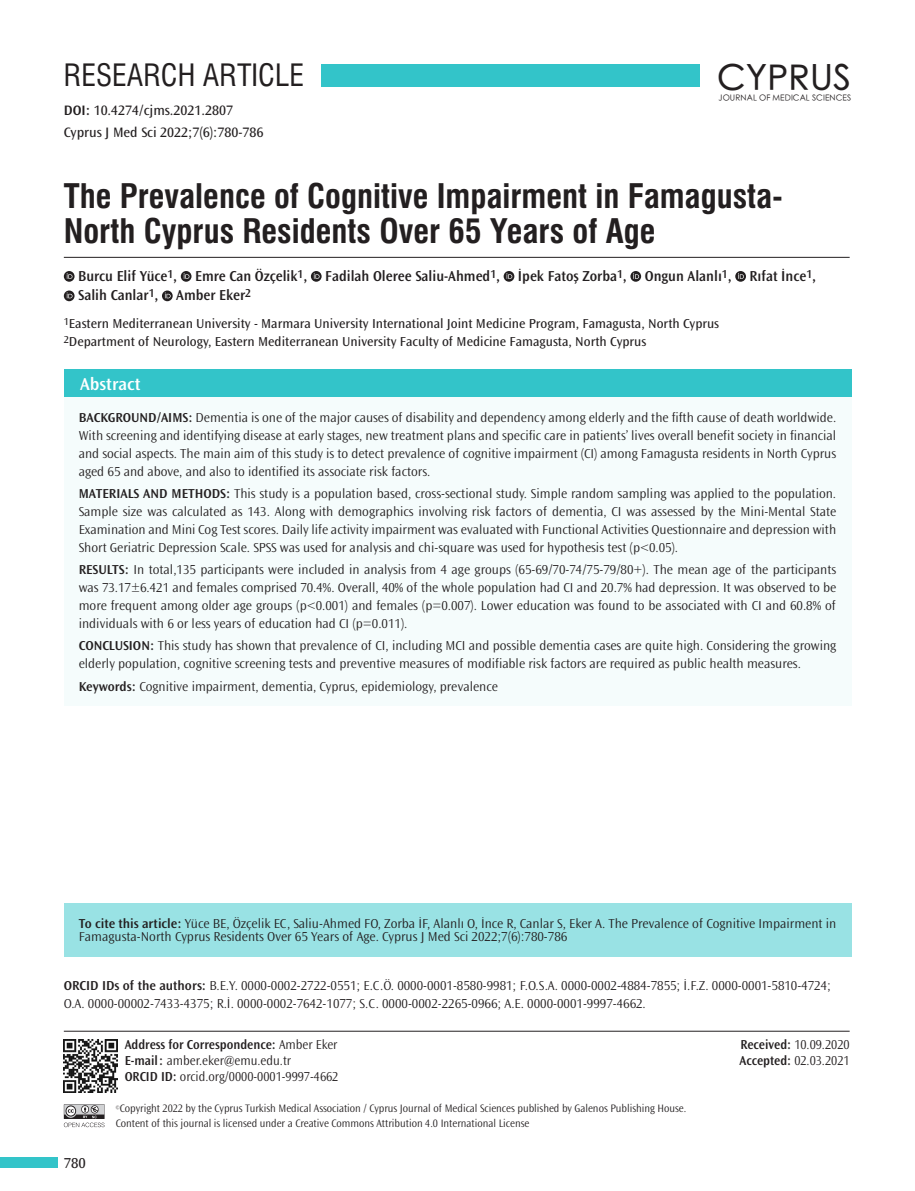
<style>
.page{position:relative;width:915px;height:1191px;background:#fff}
.page>*{position:absolute;margin:0;border:0;box-sizing:border-box;transform-origin:0 0}
.t1{font:500 35.1px "ST Heiti SC";letter-spacing:.01em;color:#231f20}
.BASLIK{font:33px/34.5px "Swiss Condensed Bold Tr";color:#231f20}
.t2{font:30px "Swiss Condensed Tr";color:#231f20}
.t3{font:600 18px "Ocean Sans Std";color:#fff}
.YAZARLAR{font:600 15px "Ocean Sans Std";color:#231f20;scale:.96 1}
.t4{font:15px "Ocean Sans Std";color:#231f20}
.KISA_AD{font:14.25px "Ocean Sans Std";color:#231f20}
.DOI{font:14.25px "Ocean Sans Std";color:#231f20}
.OZET{font:300 13.5px/18px "Ocean Sans Std";color:#231f20;text-align:justify}
.ORCID{font:300 13.5px/18px "Ocean Sans Std";color:#231f20}
.CİTE_AS{font:300 13.5px/13.5px "Ocean Sans Std";color:#231f20}
.KURUM{font:13.5px "Ocean Sans Std";color:#231f20}
.OZET-2{font:300 13.5px "Ocean Sans Std";color:#231f20;scale:.95 1}
.t5{font:600 13.5px "Ocean Sans Std";color:#231f20;scale:.95 1}
.t6{font:300 11.25px/15px "Ocean Sans Std";color:#231f20;scale:.95 1}
.t7{font:300 8.25px "ST Heiti SC";letter-spacing:.01em;color:#231f20}
.t8{font:300 4.8px "Ocean Sans Std";color:#231f20;scale:.95 1}
.s1{font-weight:600}
.s2{font-weight:300}
</style>
<div class="page">
<div style="left:321px;top:64px;width:378px;height:22px;background:#33c4c9"></div>
<hr style="left:64px;top:1030px;width:785px;height:1px;background:#231f20">
<svg style="left:64px;top:1104px;width:40px;height:23px"></svg>
<div style="left:0;top:1157px;width:57px;height:11px;background:#33c4c9"></div>
<img style="left:64px;top:1039px;width:53px;height:53px">
<svg style="left:64px;top:271px;width:10px;height:11px"></svg>
<svg style="left:67px;top:273px;width:5px;height:6px"></svg>
<svg style="left:181px;top:271px;width:10px;height:11px"></svg>
<svg style="left:184px;top:273px;width:5px;height:6px"></svg>
<svg style="left:311px;top:271px;width:10px;height:11px"></svg>
<svg style="left:313px;top:273px;width:6px;height:6px"></svg>
<svg style="left:503px;top:271px;width:11px;height:11px"></svg>
<svg style="left:506px;top:273px;width:6px;height:6px"></svg>
<svg style="left:630px;top:271px;width:11px;height:11px"></svg>
<svg style="left:633px;top:273px;width:6px;height:6px"></svg>
<svg style="left:735px;top:271px;width:10px;height:11px"></svg>
<svg style="left:737px;top:273px;width:6px;height:6px"></svg>
<svg style="left:64px;top:290px;width:10px;height:11px"></svg>
<svg style="left:67px;top:292px;width:5px;height:6px"></svg>
<svg style="left:162px;top:290px;width:11px;height:11px"></svg>
<svg style="left:165px;top:292px;width:6px;height:6px"></svg>
<hr style="left:64px;top:257px;width:785px;height:1px;background:#231f20">
<div style="left:64px;top:369px;width:786px;height:28px;background:#33c4c9"></div>
<div style="left:64px;top:397px;width:786px;height:308px;background:#f5fcfc"></div>
<div style="left:64px;top:903px;width:786px;height:53px;background:#99e2e4"></div>
<h3 class="t2" style="left:64px;top:57px;width:242px">RESEARCH ARTICLE</h3>
<h1 class="t1" style="left:717px;top:60px;width:135px">CYPRUS</h1>
<p class="t7" style="left:718px;top:91px;width:134px">JOURNAL OF MEDICAL SCIENCES</p>
<p class="DOI" style="left:64px;top:102px;width:171px"><span class="s1">DOI:</span> 10.4274/cjms.2021.2807</p>
<p class="KISA_AD" style="left:64px;top:124px;width:201px">Cyprus J Med Sci 2022;7(6):780-786</p>
<p class="BASLIK" style="left:64px;top:179px;width:720px">The Prevalence of Cognitive Impairment in Famagusta-<br>North Cyprus Residents Over 65 Years of Age</p>
<p class="YAZARLAR" style="left:78px;top:267px;width:769px">Burcu Elif Yüce<sup>1</sup>, Emre Can Özçelik<sup>1</sup>, Fadilah Oleree Saliu-Ahmed<sup>1</sup>, İpek Fatoş Zorba<sup>1</sup>, Ongun Alanlı<sup>1</sup>, Rıfat İnce<sup>1</sup>,</p>
<p class="YAZARLAR" style="left:78px;top:287px;width:181px">Salih Canlar<sup>1</sup>, Amber Eker<sup>2</sup></p>
<p class="KURUM" style="left:64px;top:316px;width:656px"><sup>1</sup>Eastern Mediterranean University - Marmara University International Joint Medicine Program, Famagusta, North Cyprus</p>
<p class="KURUM" style="left:64px;top:334px;width:583px"><sup>2</sup>Department of Neurology, Eastern Mediterranean University Faculty of Medicine Famagusta, North Cyprus</p>
<p class="t3" style="left:80px;top:374px;width:62px">Abstract</p>
<p class="OZET" style="left:79px;top:408px;width:758px"><span class="s1">BACKGROUND/AIMS:</span> Dementia is one of the major causes of disability and dependency among elderly and the fifth cause of death worldwide.<br>With screening and identifying disease at early stages, new treatment plans and specific care in patients’ lives overall benefit society in financial and social aspects. The main aim of this study is to detect prevalence of cognitive impairment (CI) among Famagusta residents in North Cyprus aged 65 and above, and also to identified its associate risk factors.</p>
<p class="OZET" style="left:79px;top:484px;width:758px"><span class="s1">MATERIALS AND METHODS:</span> This study is a population based, cross-sectional study. Simple random sampling was applied to the population.<br>Sample size was calculated as 143. Along with demographics involving risk factors of dementia, CI was assessed by the Mini-Mental State Examination and Mini Cog Test scores. Daily life activity impairment was evaluated with Functional Activities Questionnaire and depression with Short Geriatric Depression Scale. SPSS was used for analysis and chi-square was used for hypothesis test (p&lt;0.05).</p>
<p class="OZET" style="left:79px;top:561px;width:758px"><span class="s1">RESULTS:</span> In total,135 participants were included in analysis from 4 age groups (65-69/70-74/75-79/80+). The mean age of the participants was 73.17±6.421 and females comprised 70.4%. Overall, 40% of the whole population had CI and 20.7% had depression. It was observed to be more frequent among older age groups (p&lt;0.001) and females (p=0.007). Lower education was found to be associated with CI and 60.8% of individuals with 6 or less years of education had CI (p=0.011).</p>
<p class="OZET" style="left:79px;top:637px;width:758px"><span class="s1">CONCLUSION:</span> This study has shown that prevalence of CI, including MCI and possible dementia cases are quite high. Considering the growing elderly population, cognitive screening tests and preventive measures of modifiable risk factors are required as public health measures.</p>
<p class="OZET" style="left:79px;top:677px;width:420px"><span class="s1">Keywords:</span> Cognitive impairment, dementia, Cyprus, epidemiology, prevalence</p>
<p class="CİTE_AS" style="left:79px;top:916px;width:758px"><span class="s1">To cite this article:</span> Yüce BE, Özçelik EC, Saliu-Ahmed FO, Zorba İF, Alanlı O, İnce R, Canlar S, Eker A. The Prevalence of Cognitive Impairment in<br>Famagusta-North Cyprus Residents Over 65 Years of Age. Cyprus J Med Sci 2022;7(6):780-786</p>
<p class="ORCID" style="left:64px;top:976px;width:768px"><span class="s1">ORCID IDs of the authors:</span> B.E.Y. 0000-0002-2722-0551; E.C.Ö. 0000-0001-8580-9981; F.O.S.A. 0000-0002-4884-7855; İ.F.Z. 0000-0001-5810-4724;<br>O.A. 0000-00002-7433-4375; R.İ. 0000-0002-7642-1077; S.C. 0000-0002-2265-0966; A.E. 0000-0001-9997-4662.</p>
<p class="t4" style="left:64px;top:1154px;width:24px">780</p>
<p class="t5" style="left:125px;top:1037px;width:225px">Address for Correspondence: <span class="s2">Amber Eker</span></p>
<p class="OZET-2" style="left:125px;top:1053px;width:177px"><span class="s1">E-mail:</span> amber.eker@emu.edu.tr</p>
<p class="OZET-2" style="left:125px;top:1069px;width:226px"><span class="s1">ORCID ID:</span> orcid.org/0000-0001-9997-4662</p>
<p class="t6" style="left:116px;top:1101px;width:602px;text-indent:4px">Copyright 2022 by the Cyprus Turkish Medical Association / Cyprus Journal of Medical Sciences published by Galenos Publishing House.<br>Content of this journal is licensed under a Creative Commons Attribution 4.0 International License</p>
<p class="t8" style="left:116px;top:1105px;width:6px">©</p>
<p class="OZET-2" style="left:740px;top:1037px;width:116px"><span class="s1">Received:</span> 10.09.2020</p>
<p class="OZET-2" style="left:739px;top:1053px;width:117px"><span class="s1">Accepted:</span> 02.03.2021</p>
</div>
